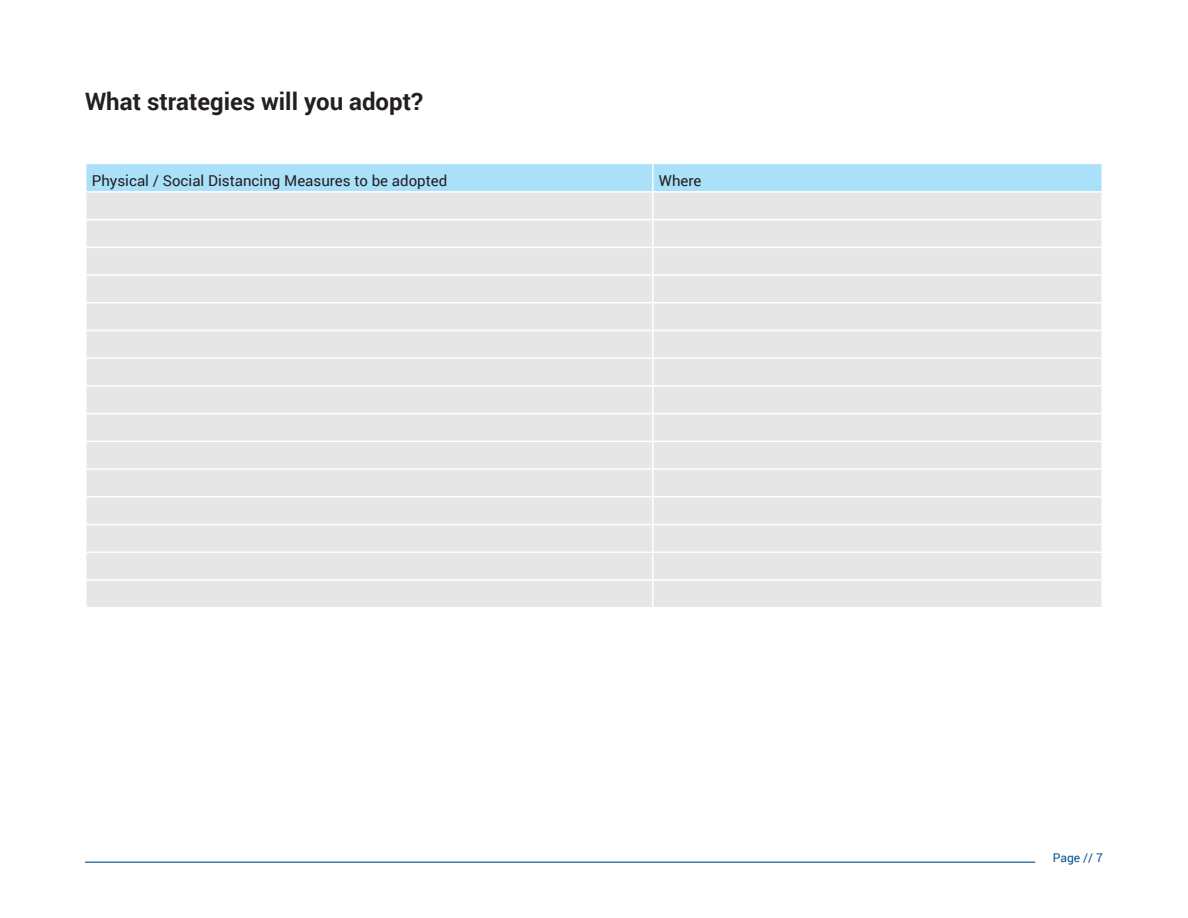
<style>
.page{position:relative;width:1188px;height:918px;background:#fff}
.page>*{position:absolute;margin:0;border:0;box-sizing:border-box;transform-origin:0 0}
.t1{font:700 24px "Roboto";color:#231f20}
.t2{font:15px "Roboto";color:#231f20}
.t3{font:12px "Roboto";color:#005294}
</style>
<div class="page">
<hr style="left:85px;top:862px;width:950px;height:1px;background:#005294">
<div style="left:87px;top:164px;width:1014px;height:27px;background:#aae0f9"></div>
<div style="left:87px;top:193px;width:1014px;height:414px;background:#e7e6e6"></div>
<hr style="left:652px;top:193px;width:2px;height:26px;background:#fff">
<hr style="left:85px;top:219px;width:568px;height:1px;background:#fff">
<hr style="left:653px;top:219px;width:450px;height:1px;background:#fff">
<hr style="left:652px;top:220px;width:2px;height:27px;background:#fff">
<hr style="left:85px;top:247px;width:568px;height:1px;background:#fff">
<hr style="left:653px;top:247px;width:450px;height:1px;background:#fff">
<hr style="left:652px;top:248px;width:2px;height:26px;background:#fff">
<hr style="left:85px;top:274px;width:568px;height:2px;background:#fff">
<hr style="left:653px;top:274px;width:450px;height:2px;background:#fff">
<hr style="left:652px;top:276px;width:2px;height:26px;background:#fff">
<hr style="left:85px;top:302px;width:568px;height:2px;background:#fff">
<hr style="left:653px;top:302px;width:450px;height:2px;background:#fff">
<hr style="left:652px;top:304px;width:2px;height:26px;background:#fff">
<hr style="left:85px;top:330px;width:568px;height:1px;background:#fff">
<hr style="left:653px;top:330px;width:450px;height:1px;background:#fff">
<hr style="left:652px;top:331px;width:2px;height:26px;background:#fff">
<hr style="left:85px;top:357px;width:568px;height:2px;background:#fff">
<hr style="left:653px;top:357px;width:450px;height:2px;background:#fff">
<hr style="left:652px;top:359px;width:2px;height:26px;background:#fff">
<hr style="left:85px;top:385px;width:568px;height:2px;background:#fff">
<hr style="left:653px;top:385px;width:450px;height:2px;background:#fff">
<hr style="left:652px;top:387px;width:2px;height:26px;background:#fff">
<hr style="left:85px;top:413px;width:568px;height:1px;background:#fff">
<hr style="left:653px;top:413px;width:450px;height:1px;background:#fff">
<hr style="left:652px;top:414px;width:2px;height:27px;background:#fff">
<hr style="left:85px;top:441px;width:568px;height:1px;background:#fff">
<hr style="left:653px;top:441px;width:450px;height:1px;background:#fff">
<hr style="left:652px;top:442px;width:2px;height:26px;background:#fff">
<hr style="left:85px;top:468px;width:568px;height:2px;background:#fff">
<hr style="left:653px;top:468px;width:450px;height:2px;background:#fff">
<hr style="left:652px;top:470px;width:2px;height:26px;background:#fff">
<hr style="left:85px;top:496px;width:568px;height:2px;background:#fff">
<hr style="left:653px;top:496px;width:450px;height:2px;background:#fff">
<hr style="left:652px;top:498px;width:2px;height:26px;background:#fff">
<hr style="left:85px;top:524px;width:568px;height:1px;background:#fff">
<hr style="left:653px;top:524px;width:450px;height:1px;background:#fff">
<hr style="left:652px;top:525px;width:2px;height:26px;background:#fff">
<hr style="left:85px;top:551px;width:568px;height:2px;background:#fff">
<hr style="left:653px;top:551px;width:450px;height:2px;background:#fff">
<hr style="left:652px;top:553px;width:2px;height:26px;background:#fff">
<hr style="left:85px;top:579px;width:568px;height:2px;background:#fff">
<hr style="left:653px;top:579px;width:450px;height:2px;background:#fff">
<hr style="left:652px;top:581px;width:2px;height:26px;background:#fff">
<hr style="left:652px;top:164px;width:2px;height:27px;background:#fff">
<h1 class="t1" style="left:85px;top:85px;width:340px">What strategies will you adopt?</h1>
<p class="t2" style="left:92px;top:170px;width:357px">Physical / Social Distancing Measures to be adopted</p>
<p class="t2" style="left:659px;top:170px;width:44px">Where</p>
<p class="t3" style="left:1053px;top:849px;width:52px">Page // 7</p>
</div>
